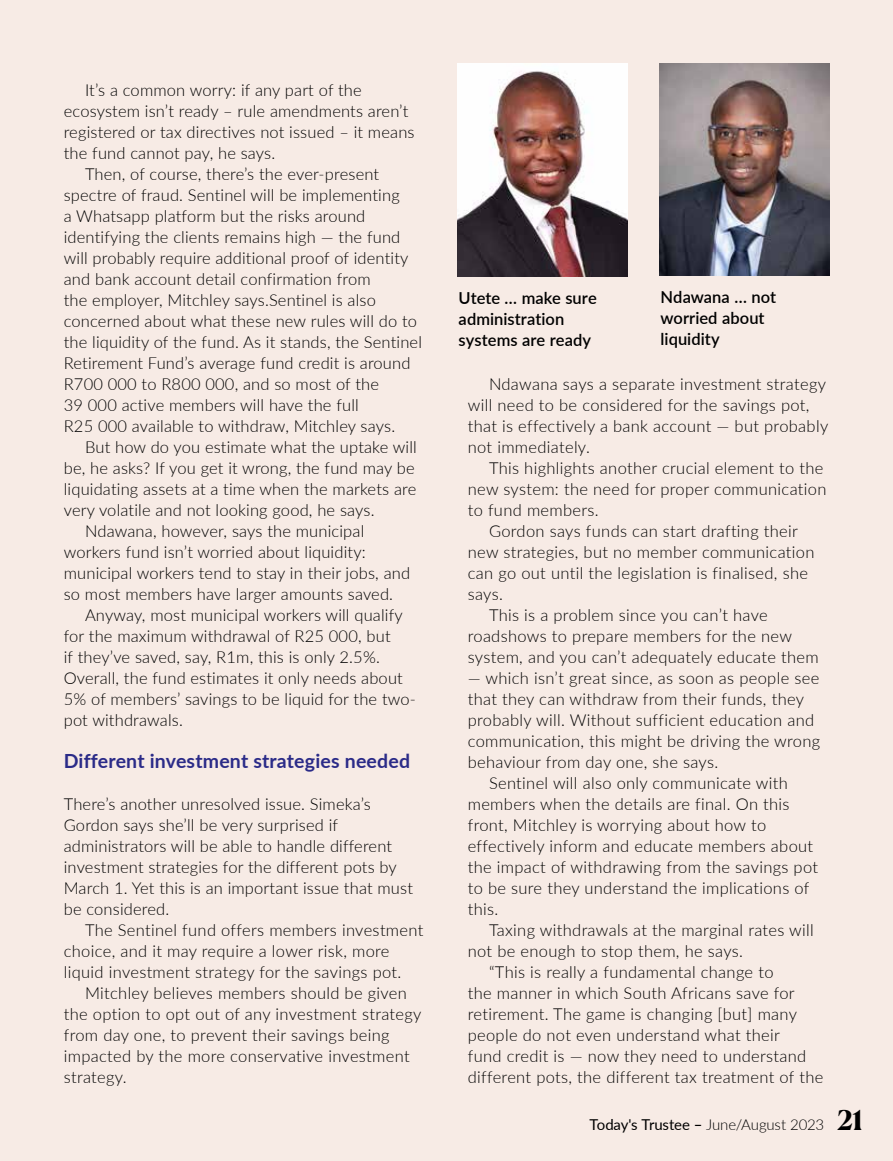
<style>
.page{position:relative;width:893px;height:1161px;background:#f7ebe5}
.page>*{position:absolute;margin:0;border:0;box-sizing:border-box;transform-origin:0 0}
.t1{font:700 19.5px "Lato";letter-spacing:.01em;color:#2b2b88}
.t2{font:300 16.5px/21px "Lato";letter-spacing:.01em;color:#000}
.t3{font:600 16.5px/21px "Lato";color:#000}
.t4{font:300 15px "Lato";letter-spacing:-.01em;color:#000}
.s1{font-weight:400}
.s2{font-weight:500}
.s3{font-family:"Canela Deck";font-weight:700;font-size:27px}
</style>
<div class="page">
<img style="left:659px;top:64px;width:170px;height:211px">
<img style="left:457px;top:64px;width:170px;height:213px">
<p class="t2" style="left:85px;top:79px;width:278px">It’s a common worry: if any part of the</p>
<p class="t2" style="left:64px;top:100px;width:346px">ecosystem isn’t ready – rule amendments aren’t</p>
<p class="t2" style="left:64px;top:121px;width:352px">registered or tax directives not issued – it means</p>
<p class="t2" style="left:64px;top:142px;width:213px">the fund cannot pay, he says.</p>
<p class="t2" style="left:85px;top:163px;width:296px">Then, of course, there’s the ever-present</p>
<p class="t2" style="left:64px;top:184px;width:337px">spectre of fraud. Sentinel will be implementing</p>
<p class="t2" style="left:64px;top:205px;width:303px">a Whatsapp platform but the risks around</p>
<p class="t2" style="left:64px;top:226px;width:338px">identifying the clients remains high — the fund</p>
<p class="t2" style="left:64px;top:247px;width:346px">will probably require additional proof of identity</p>
<p class="t2" style="left:64px;top:268px;width:308px">and bank account detail confirmation from</p>
<p class="t2" style="left:64px;top:289px;width:314px">the employer, Mitchley says.Sentinel is also</p>
<p class="t2" style="left:64px;top:310px;width:355px">concerned about what these new rules will do to</p>
<p class="t2" style="left:64px;top:331px;width:360px">the liquidity of the fund. As it stands, the Sentinel</p>
<p class="t2" style="left:64px;top:352px;width:348px">Retirement Fund’s average fund credit is around</p>
<p class="t2" style="left:64px;top:373px;width:317px">R700 000 to R800 000, and so most of the</p>
<p class="t2" style="left:64px;top:394px;width:297px">39 000 active members will have the full</p>
<p class="t2" style="left:64px;top:415px;width:333px">R25 000 available to withdraw, Mitchley says.</p>
<p class="t2" style="left:85px;top:436px;width:333px">But how do you estimate what the uptake will</p>
<p class="t2" style="left:64px;top:457px;width:352px">be, he asks? If you get it wrong, the fund may be</p>
<p class="t2" style="left:64px;top:478px;width:354px">liquidating assets at a time when the markets are</p>
<p class="t2" style="left:64px;top:499px;width:312px">very volatile and not looking good, he says.</p>
<p class="t2" style="left:85px;top:520px;width:281px">Ndawana, however, says the municipal</p>
<p class="t2" style="left:64px;top:541px;width:303px">workers fund isn’t worried about liquidity:</p>
<p class="t2" style="left:64px;top:562px;width:348px">municipal workers tend to stay in their jobs, and</p>
<p class="t2" style="left:64px;top:583px;width:331px">so most members have larger amounts saved.</p>
<p class="t2" style="left:85px;top:604px;width:319px">Anyway, most municipal workers will qualify</p>
<p class="t2" style="left:64px;top:625px;width:328px">for the maximum withdrawal of R25 000, but</p>
<p class="t2" style="left:64px;top:646px;width:318px">if they’ve saved, say, R1m, this is only 2.5%.</p>
<p class="t2" style="left:64px;top:667px;width:341px">Overall, the fund estimates it only needs about</p>
<p class="t2" style="left:64px;top:688px;width:354px">5% of members’ savings to be liquid for the two-</p>
<p class="t2" style="left:64px;top:709px;width:121px">pot withdrawals.</p>
<p class="t1" style="left:64px;top:747px;width:348px">Different investment strategies needed</p>
<p class="t2" style="left:64px;top:793px;width:351px">There’s another unresolved issue. Simeka’s Gordon says she’ll be very surprised if administrators will be able to handle different investment strategies for the different pots by March 1. Yet this is an important issue that must be considered.</p>
<p class="t2" style="left:64px;top:919px;width:361px;text-indent:21px">The Sentinel fund offers members investment choice, and it may require a lower risk, more liquid investment strategy for the savings pot.</p>
<p class="t2" style="left:64px;top:982px;width:359px;text-indent:21px">Mitchley believes members should be given the option to opt out of any investment strategy from day one, to prevent their savings being impacted by the more conservative investment strategy.</p>
<p class="t3" style="left:459px;top:287px;width:140px">Utete … make sure administration systems are ready</p>
<p class="t3" style="left:661px;top:286px;width:117px">Ndawana … not worried about liquidity</p>
<p class="t2" style="left:468px;top:373px;width:362px;text-indent:21px">Ndawana says a separate investment strategy will need to be considered for the savings pot, that is effectively a bank account — but probably not immediately.</p>
<p class="t2" style="left:489px;top:457px;width:336px">This highlights another crucial element to the</p>
<p class="t2" style="left:468px;top:478px;width:360px">new system: the need for proper communication</p>
<p class="t2" style="left:468px;top:499px;width:133px">to fund members.</p>
<p class="t2" style="left:489px;top:520px;width:311px">Gordon says funds can start drafting their</p>
<p class="t2" style="left:468px;top:541px;width:348px">new strategies, but no member communication</p>
<p class="t2" style="left:468px;top:562px;width:342px">can go out until the legislation is finalised, she</p>
<p class="t2" style="left:468px;top:583px;width:37px">says.</p>
<p class="t2" style="left:489px;top:604px;width:280px">This is a problem since you can’t have</p>
<p class="t2" style="left:468px;top:625px;width:326px">roadshows to prepare members for the new</p>
<p class="t2" style="left:468px;top:646px;width:352px">system, and you can’t adequately educate them</p>
<p class="t2" style="left:468px;top:667px;width:353px">— which isn’t great since, as soon as people see</p>
<p class="t2" style="left:468px;top:688px;width:338px">that they can withdraw from their funds, they</p>
<p class="t2" style="left:468px;top:709px;width:348px">probably will. Without sufficient education and</p>
<p class="t2" style="left:468px;top:730px;width:354px">communication, this might be driving the wrong</p>
<p class="t2" style="left:468px;top:751px;width:252px">behaviour from day one, she says.</p>
<p class="t2" style="left:489px;top:772px;width:300px">Sentinel will also only communicate with</p>
<p class="t2" style="left:468px;top:793px;width:323px">members when the details are final. On this</p>
<p class="t2" style="left:468px;top:814px;width:300px">front, Mitchley is worrying about how to</p>
<p class="t2" style="left:468px;top:835px;width:347px">effectively inform and educate members about</p>
<p class="t2" style="left:468px;top:856px;width:352px">the impact of withdrawing from the savings pot</p>
<p class="t2" style="left:468px;top:877px;width:343px">to be sure they understand the implications of</p>
<p class="t2" style="left:468px;top:898px;width:32px">this.</p>
<p class="t2" style="left:489px;top:919px;width:326px">Taxing withdrawals at the marginal rates will</p>
<p class="t2" style="left:468px;top:940px;width:277px">not be enough to stop them, he says.</p>
<p class="t2" style="left:489px;top:961px;width:286px">“This is really a fundamental change to</p>
<p class="t2" style="left:468px;top:982px;width:329px">the manner in which South Africans save for</p>
<p class="t2" style="left:468px;top:1003px;width:331px">retirement. The game is changing [but] many</p>
<p class="t2" style="left:468px;top:1024px;width:314px">people do not even understand what their</p>
<p class="t2" style="left:468px;top:1045px;width:340px">fund credit is — now they need to understand</p>
<p class="t2" style="left:468px;top:1066px;width:357px">different pots, the different tax treatment of the</p>
<p class="t4" style="left:589px;top:1114px;width:275px"><span class="s1">Today's Trustee</span> <span class="s2">–</span> June/August 2023 <span class="s3">21</span></p>
</div>
